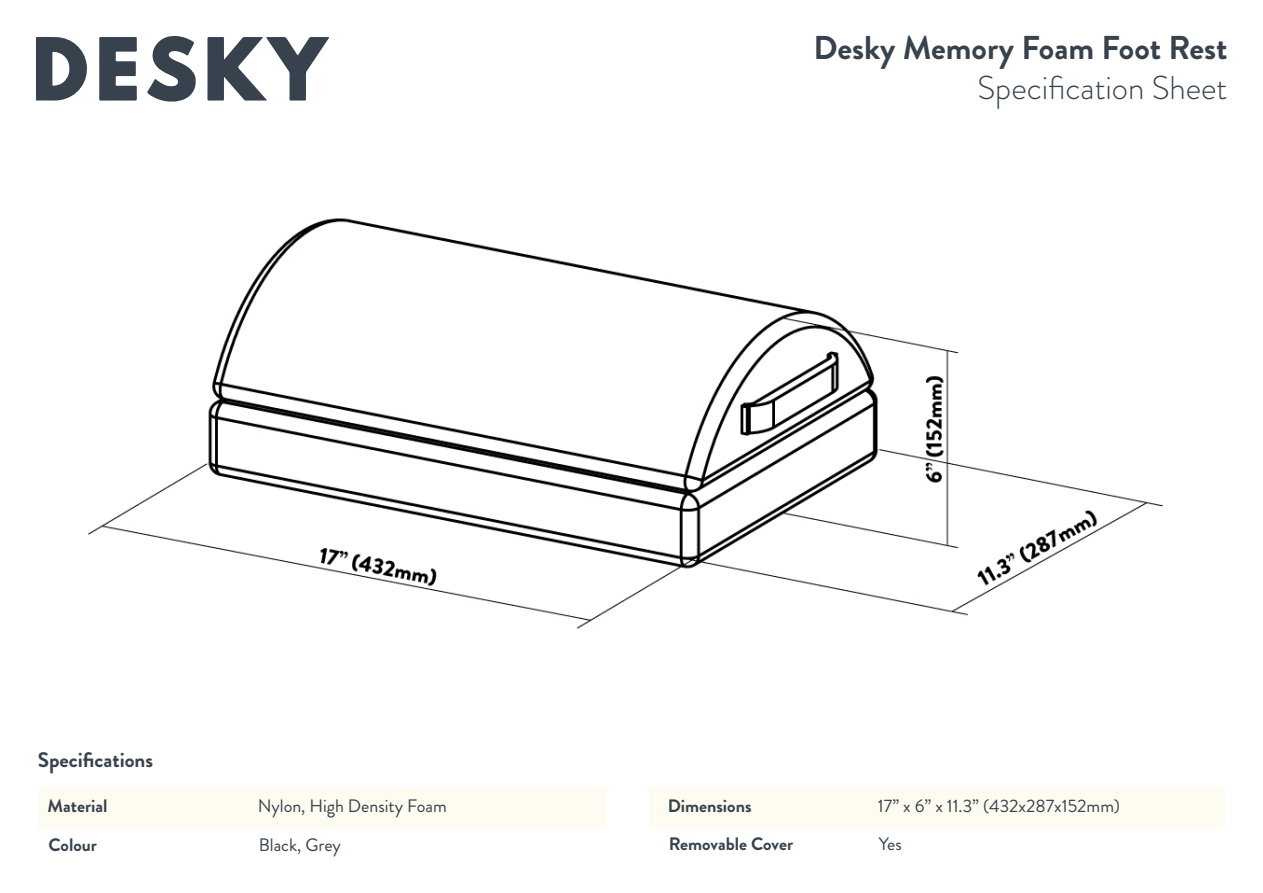
<style>
.page{position:relative;width:1263px;height:893px;background:#fff}
.page>*{position:absolute;margin:0;border:0;box-sizing:border-box;transform-origin:0 0}
.t1{font:700 33px "Brandon Grotesque";color:#37424e}
.t2{font:300 33px "Brandon Grotesque";color:#37424e}
.t3{font:700 21px "Brandon Grotesque";color:#37424e}
.t4{font:18px "Brandon Grotesque";color:#37424e}
.t5{font:700 18px "Brandon Grotesque";color:#37424e}
</style>
<div class="page">
<div style="left:38px;top:787px;width:568px;height:41px;background:#fefcf1"></div>
<div style="left:649px;top:787px;width:576px;height:41px;background:#fefcf1"></div>
<svg style="left:36px;top:37px;width:51px;height:64px"></svg>
<svg style="left:147px;top:35px;width:49px;height:67px"></svg>
<svg style="left:99px;top:37px;width:38px;height:64px"></svg>
<svg style="left:207px;top:37px;width:122px;height:64px"></svg>
<img style="left:88px;top:218px;width:1076px;height:411px">
<h1 class="t1" style="left:813px;top:25px;width:415px">Desky Memory Foam Foot Rest</h1>
<h1 class="t2" style="left:977px;top:65px;width:251px">Specification Sheet</h1>
<p class="t3" style="left:38px;top:745px;width:117px">Specifications</p>
<p class="t5" style="left:48px;top:793px;width:61px">Material</p>
<p class="t4" style="left:258px;top:793px;width:190px">Nylon, High Density Foam</p>
<p class="t5" style="left:49px;top:832px;width:50px">Colour</p>
<p class="t4" style="left:259px;top:832px;width:84px">Black, Grey</p>
<p class="t5" style="left:668px;top:793px;width:85px">Dimensions</p>
<p class="t4" style="left:878px;top:793px;width:244px">17” x 6” x 11.3” (432x287x152mm)</p>
<p class="t5" style="left:669px;top:831px;width:126px">Removable Cover</p>
<p class="t4" style="left:879px;top:831px;width:24px">Yes</p>
</div>
